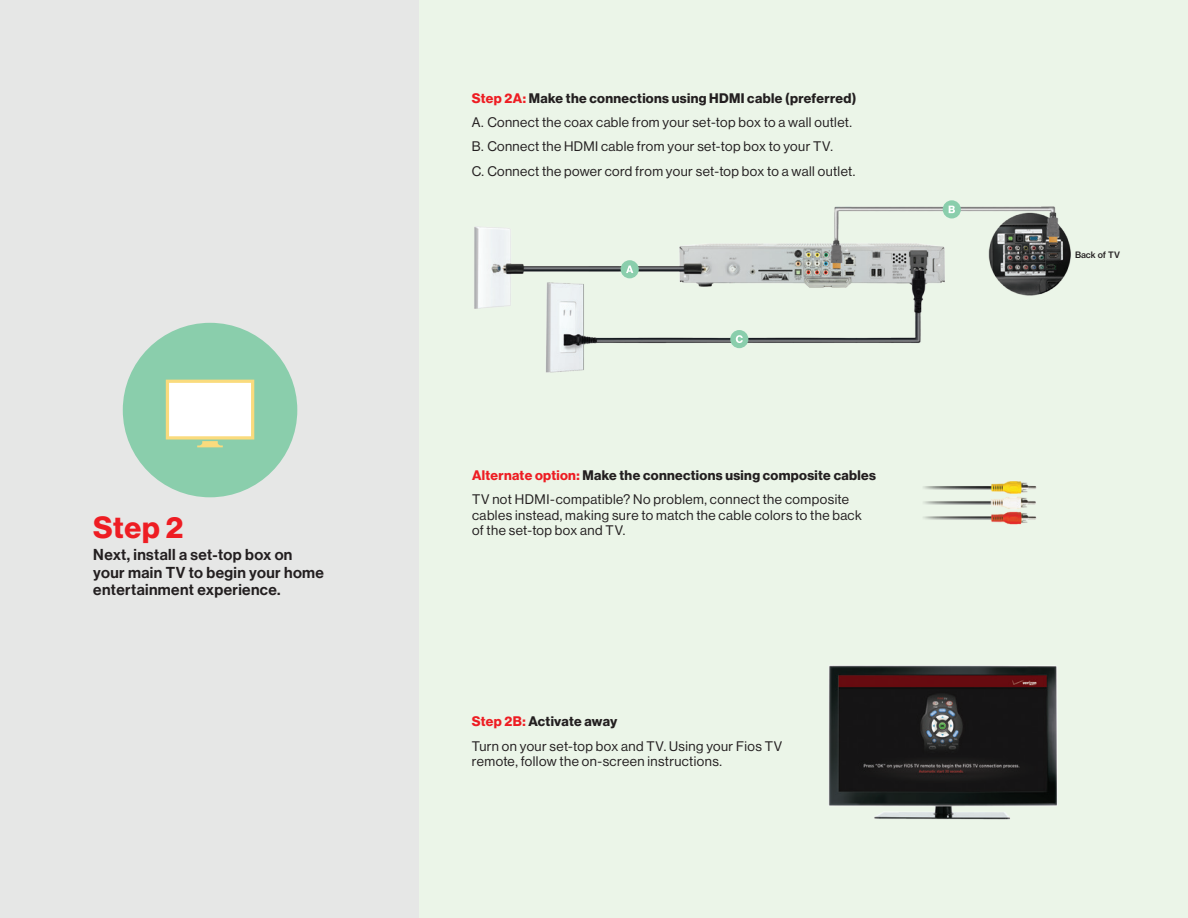
<style>
.page{position:relative;width:1188px;height:918px;background:#fff}
.page>*{position:absolute;margin:0;border:0;box-sizing:border-box;transform-origin:0 0}
.t1{font:30px "N Haas Grotesk DS Std 75 Bd";color:#ee1d23}
.t2{font:15.45px/17.4px "N Haas Grotesk DS Std 65 Md";letter-spacing:.025em;color:#231f20}
.Numbered_Steps{font:13.5px/15.5px "N Haas Grotesk DS Std 55 Rg";letter-spacing:.03em;color:#231f20}
.Numbered_Steps-2{font:13.5px "N Haas Grotesk DS Std 75 Bd";letter-spacing:.025em;color:#231f20}
.t3{font:8.7px "N Haas Grotesk TX Std 65 Md";letter-spacing:-.01em;color:#231f20}
.s1{color:#ee1d23}
</style>
<div class="page">
<div style="left:0;top:0;width:418px;height:918px;background:#e6e7e6"></div>
<div style="left:419px;top:0;width:769px;height:918px;background:#ebf5e8"></div>
<img style="left:474px;top:202px;width:596px;height:171px">
<div style="left:621px;top:260px;width:18px;height:18px;background:#8aceac;border-radius:50%"></div>
<svg style="left:626px;top:266px;width:7px;height:7px"></svg>
<div style="left:943px;top:200px;width:18px;height:18px;background:#8aceac;border-radius:50%"></div>
<svg style="left:949px;top:206px;width:6px;height:7px"></svg>
<div style="left:730px;top:330px;width:18px;height:18px;background:#8aceac;border-radius:50%"></div>
<svg style="left:736px;top:335px;width:7px;height:8px"></svg>
<img style="left:923px;top:481px;width:114px;height:44px">
<div style="left:123px;top:323px;width:174px;height:174px;background:#8aceac;border-radius:50%"></div>
<svg style="left:166px;top:380px;width:88px;height:67px;background:#f3f4e1"></svg>
<img style="left:829px;top:665px;width:229px;height:155px">
<p class="Numbered_Steps-2" style="left:472px;top:90px;width:386px"><span class="s1">Step 2A:</span> Make the connections using HDMI cable (preferred)</p>
<p class="Numbered_Steps" style="left:472px;top:115px;width:382px">A. Connect the coax cable from your set-top box to a wall outlet.</p>
<p class="Numbered_Steps" style="left:472px;top:139px;width:363px">B. Connect the HDMI cable from your set-top box to your TV.</p>
<p class="Numbered_Steps" style="left:472px;top:163px;width:385px">C. Connect the power cord from your set-top box to a wall outlet.</p>
<p class="Numbered_Steps-2" style="left:472px;top:467px;width:405px"><span class="s1">Alternate option:</span> Make the connections using composite cables</p>
<p class="Numbered_Steps" style="left:472px;top:492px;width:391px">TV not HDMI-compatible? No problem, connect the composite cables instead, making sure to match the cable colors to the back</p>
<p class="t1" style="left:93px;top:510px;width:92px">Step 2</p>
<p class="Numbered_Steps" style="left:472px;top:523px;width:155px">of the set-top box and TV.</p>
<p class="t2" style="left:93px;top:546px;width:232px">Next, install a set-top box on your main TV to begin your home entertainment experience.</p>
<p class="Numbered_Steps-2" style="left:472px;top:714px;width:147px"><span class="s1">Step 2B:</span> Activate away</p>
<p class="Numbered_Steps" style="left:472px;top:738px;width:312px">Turn on your set-top box and TV. Using your Fios TV remote, follow the on-screen instructions.</p>
<p class="t3" style="left:1075px;top:249px;width:46px">Back of TV</p>
</div>
